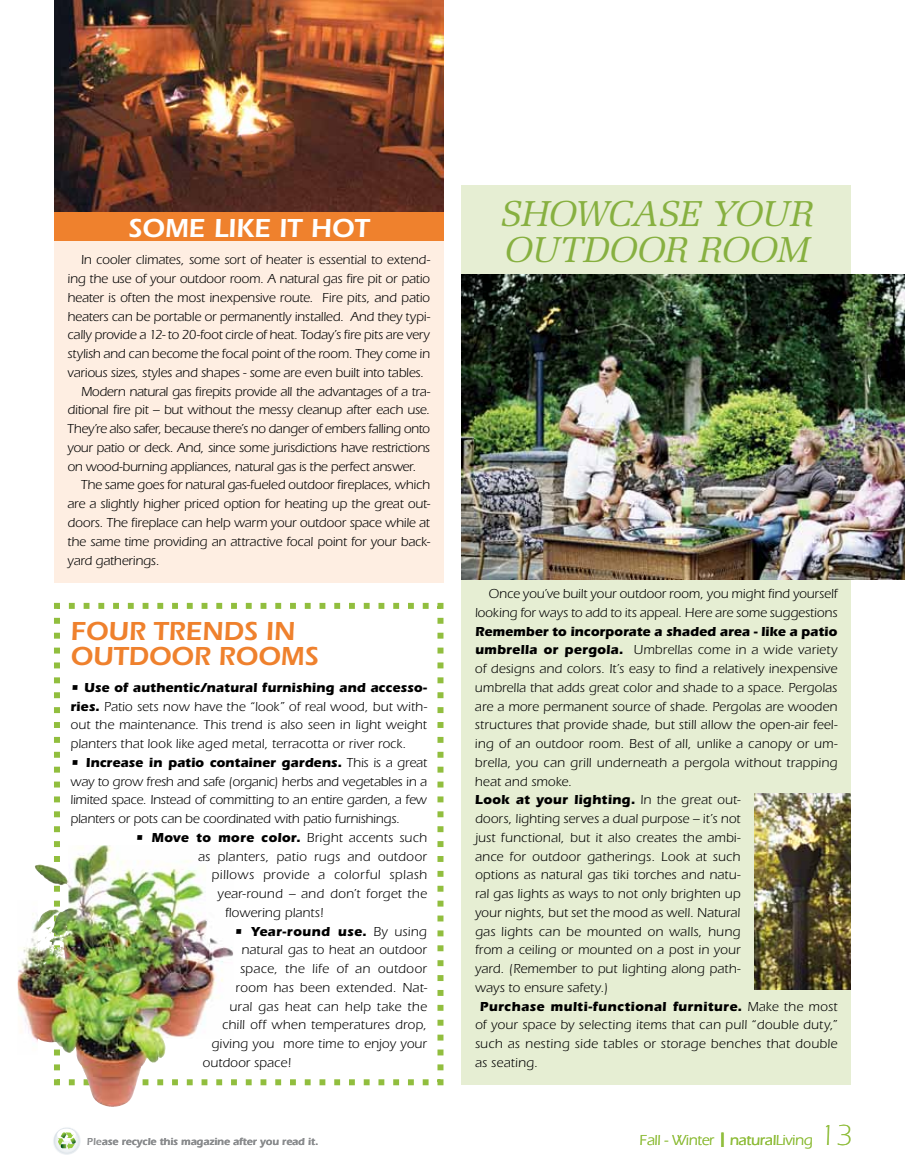
<style>
.page{position:relative;width:905px;height:1175px;background:#fff}
.page>*{position:absolute;margin:0;border:0;box-sizing:border-box;transform-origin:0 0}
.t1{font:italic 36px/36px "Melior";letter-spacing:-.015em;color:#87b040}
.t2{font:600 27px/25.8px "Itc Eras";color:#ef812d}
.t3{font:600 27px "Itc Eras";color:#fff}
.t4{font:15px "Itc Eras";letter-spacing:-.01em;color:#91be3e}
.t5{font:13.5px/18.8px "Itc Eras";color:#000;text-align:justify}
.t6{font:13.5px "Itc Eras";letter-spacing:-.02em;color:#000}
.t7{font:700 13.5px "Itc Eras";letter-spacing:.015em;color:#000}
.t8{font:13.5px "Itc Eras";letter-spacing:.02em;color:#000}
.t9{font:13.5px "Itc Eras";letter-spacing:.025em;color:#000}
.t10{font:13.5px "Itc Eras";letter-spacing:.03em;color:#000}
.t11{font:600 10.5px "Itc Eras";color:#8a8c8e}
.s1{font-weight:700}
.s2{font-weight:400}
.s3{font-weight:500}
.s4{font-weight:300;font-size:30px}
</style>
<div class="page">
<svg style="left:51px;top:602px;width:393px;height:486px"></svg>
<img style="left:35px;top:845px;width:33px;height:76px">
<svg style="left:52px;top:1126px;width:29px;height:28px"></svg>
<div style="left:54px;top:1127px;width:25px;height:26px;background:#ecf0f3;border-radius:13px"></div>
<svg style="left:57px;top:1128px;width:19px;height:13px"></svg>
<svg style="left:58px;top:1132px;width:18px;height:17px"></svg>
<div style="left:461px;top:185px;width:389px;height:900px;background:#e6eed3"></div>
<img style="left:461px;top:274px;width:443px;height:305px">
<img style="left:754px;top:793px;width:96px;height:196px">
<img style="left:54px;top:0;width:389px;height:212px">
<div style="left:54px;top:213px;width:389px;height:369px;background:#feeee2"></div>
<div style="left:54px;top:212px;width:389px;height:29px;background:#ef812d"></div>
<h2 class="t3" style="left:128px;top:212px;width:243px">Some Like it Hot</h2>
<p class="t5" style="left:81px;top:251px;width:350px">In cooler climates, some sort of heater is essential to extend-</p>
<p class="t5" style="left:68px;top:269px;width:364px">ing the use of your outdoor room. A natural gas fire pit or patio</p>
<p class="t5" style="left:68px;top:288px;width:364px">heater is often the most inexpensive route. Fire pits, and patio</p>
<p class="t5" style="left:68px;top:307px;width:364px">heaters can be portable or permanently installed. And they typi-</p>
<p class="t6" style="left:68px;top:327px;width:364px">cally provide a 12- to 20-foot circle of heat. Today’s fire pits are very</p>
<p class="t5" style="left:68px;top:344px;width:364px">stylish and can become the focal point of the room. They come in</p>
<p class="t5" style="left:68px;top:363px;width:358px">various sizes, styles and shapes - some are even built into tables.</p>
<p class="t6" style="left:81px;top:384px;width:350px">Modern natural gas firepits provide all the advantages of a tra-</p>
<p class="t5" style="left:68px;top:401px;width:364px">ditional fire pit – but without the messy cleanup after each use.</p>
<p class="t6" style="left:68px;top:421px;width:364px">They’re also safer, because there’s no danger of embers falling onto</p>
<p class="t6" style="left:68px;top:440px;width:364px">your patio or deck. And, since some jurisdictions have restrictions</p>
<p class="t6" style="left:68px;top:459px;width:350px">on wood-burning appliances, natural gas is the perfect answer.</p>
<p class="t5" style="left:81px;top:476px;width:350px">The same goes for natural gas-fueled outdoor fireplaces, which</p>
<p class="t5" style="left:68px;top:494px;width:364px">are a slightly higher priced option for heating up the great out-</p>
<p class="t5" style="left:68px;top:513px;width:364px">doors. The fireplace can help warm your outdoor space while at</p>
<p class="t5" style="left:68px;top:532px;width:364px">the same time providing an attractive focal point for your back-</p>
<p class="t5" style="left:68px;top:551px;width:93px">yard gatherings.</p>
<h2 class="t2" style="left:70px;top:618px;width:249px">Four Trends in<br>Outdoor Rooms</h2>
<p class="t5" style="left:70px;top:678px;width:358px"><span class="s1">• Use of authentic/natural furnishing and accesso&shy;ries.</span> Patio sets now have the “look” of real wood, but with&shy;out the maintenance. This trend is also seen in light weight planters that look like aged metal, terracotta or river rock.</p>
<p class="t5" style="left:70px;top:753px;width:358px"><span class="s1">• Increase in patio container gardens.</span> This is a great way to grow fresh and safe (organic) herbs and vegetables in a limited space. Instead of committing to an entire garden, a few planters or pots can be coordinated with patio furnishings.</p>
<p class="t7" style="left:135px;top:829px;width:293px">• Move to more color. <span class="s2">Bright accents such</span></p>
<p class="t9" style="left:198px;top:848px;width:230px">as planters, patio rugs and outdoor</p>
<p class="t10" style="left:211px;top:867px;width:217px">pillows provide a colorful splash</p>
<p class="t5" style="left:217px;top:884px;width:211px">year-round – and don’t forget the</p>
<p class="t5" style="left:225px;top:903px;width:100px">flowering plants!</p>
<p class="t7" style="left:234px;top:923px;width:194px">• Year-round use. <span class="s2">By using</span></p>
<p class="t5" style="left:241px;top:940px;width:187px">natural gas to heat an outdoor</p>
<p class="t9" style="left:240px;top:961px;width:188px">space, the life of an outdoor</p>
<p class="t8" style="left:235px;top:980px;width:193px">room has been extended. Nat-</p>
<p class="t8" style="left:229px;top:998px;width:199px">ural gas heat can help take the</p>
<p class="t5" style="left:222px;top:1015px;width:206px">chill off when temperatures drop,</p>
<p class="t5" style="left:211px;top:1034px;width:217px">giving you more time to enjoy your</p>
<p class="t5" style="left:202px;top:1053px;width:90px">outdoor space!</p>
<p class="t11" style="left:87px;top:1135px;width:233px">Please recycle this magazine after you read it.</p>
<h1 class="t1" style="left:499px;top:195px;width:315px">SHOWCASE YOUR<br>OUTDOOR ROOM</h1>
<p class="t5" style="left:475px;top:584px;width:364px;text-align:right">Once you’ve built your outdoor room, you might find yourself looking for ways to add to its appeal. Here are some suggestions</p>
<p class="t7" style="left:475px;top:623px;width:364px">Remember to incorporate a shaded area - like a patio</p>
<p class="t5" style="left:475px;top:640px;width:364px"><span class="s1">umbrella or pergola.</span> Umbrellas come in a wide variety</p>
<p class="t5" style="left:475px;top:659px;width:364px">of designs and colors. It’s easy to find a relatively inexpensive</p>
<p class="t5" style="left:475px;top:678px;width:364px">umbrella that adds great color and shade to a space. Pergolas</p>
<p class="t5" style="left:475px;top:697px;width:364px">are a more permanent source of shade. Pergolas are wooden</p>
<p class="t5" style="left:475px;top:715px;width:364px">structures that provide shade, but still allow the open-air feel-</p>
<p class="t5" style="left:475px;top:734px;width:364px">ing of an outdoor room. Best of all, unlike a canopy or um-</p>
<p class="t5" style="left:475px;top:753px;width:364px">brella, you can grill underneath a pergola without trapping</p>
<p class="t5" style="left:475px;top:772px;width:98px">heat and smoke.</p>
<p class="t7" style="left:475px;top:792px;width:267px">Look at your lighting. <span class="s2">In the great out-</span></p>
<p class="t5" style="left:475px;top:809px;width:267px">doors, lighting serves a dual purpose – it’s not</p>
<p class="t5" style="left:475px;top:828px;width:267px">just functional, but it also creates the ambi-</p>
<p class="t8" style="left:475px;top:848px;width:267px">ance for outdoor gatherings. Look at such</p>
<p class="t5" style="left:475px;top:865px;width:267px">options as natural gas tiki torches and natu-</p>
<p class="t5" style="left:475px;top:884px;width:267px">ral gas lights as ways to not only brighten up</p>
<p class="t5" style="left:475px;top:903px;width:267px">your nights, but set the mood as well. Natural</p>
<p class="t5" style="left:475px;top:922px;width:267px">gas lights can be mounted on walls, hung</p>
<p class="t5" style="left:475px;top:940px;width:267px">from a ceiling or mounted on a post in your</p>
<p class="t5" style="left:475px;top:959px;width:267px">yard. (Remember to put lighting along path-</p>
<p class="t5" style="left:475px;top:978px;width:134px">ways to ensure safety.)</p>
<p class="t7" style="left:480px;top:998px;width:359px">Purchase multi-functional furniture. <span class="s2">Make the most</span></p>
<p class="t5" style="left:475px;top:1015px;width:364px">of your space by selecting items that can pull “double duty,”</p>
<p class="t8" style="left:475px;top:1036px;width:364px">such as nesting side tables or storage benches that double</p>
<p class="t5" style="left:475px;top:1053px;width:64px">as seating.</p>
<p class="t4" style="left:639px;top:1131px;width:214px">Fall - Winter ❙ <span class="s3">natural</span>Living <span class="s4">13</span></p>
</div>
